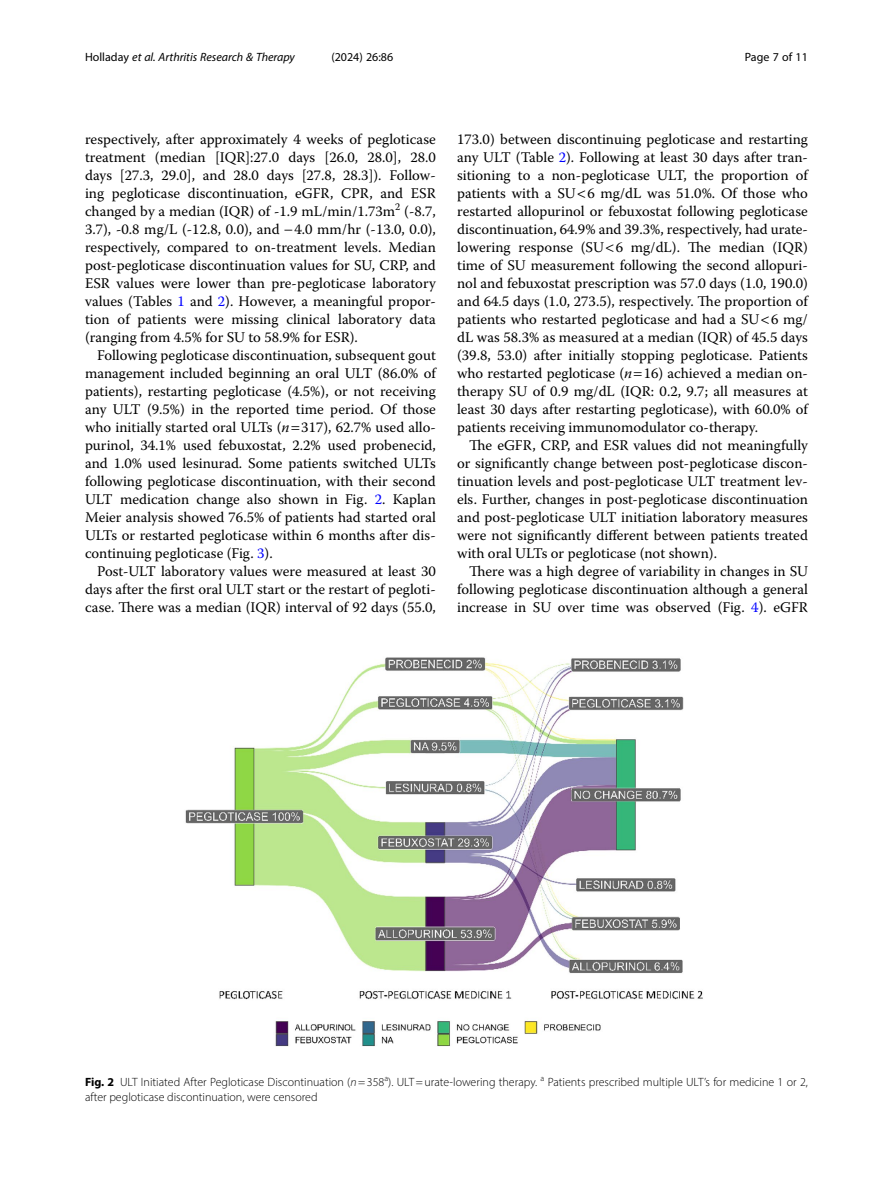
<style>
.page{position:relative;width:893px;height:1191px;background:#fff}
.page>*{position:absolute;margin:0;border:0;box-sizing:border-box;transform-origin:0 0}
.Body_Text_Indent{font:14.7px/18px "Warnock Pro";color:#000;text-align:justify}
.Figure_Caption{font:300 12px/15px "Myriad Pro";color:#000}
.t1{font:italic 12px "Myriad Pro";color:#000}
.t2{font:12px "Myriad Pro";color:#000}
.s1{font-style:normal}
.s2{color:#00f}
.s3{font-style:italic}
.s4{font-weight:700}
</style>
<div class="page">
<img style="left:185px;top:657px;width:518px;height:390px">
<p class="t1" style="left:85px;top:50px;width:211px"><span class="s1">Holladay</span> et al. Arthritis Research &amp; Therapy</p>
<p class="t2" style="left:331px;top:50px;width:63px">(2024) 26:86</p>
<p class="t2" style="left:745px;top:50px;width:65px">Page 7 of 11</p>
<p class="Body_Text_Indent" style="left:85px;top:130px;width:352px">respectively, after approximately 4 weeks of pegloticase treatment (median [IQR]:27.0 days [26.0, 28.0], 28.0 days [27.3, 29.0], and 28.0 days [27.8, 28.3]). Follow&shy;ing pegloticase discontinuation, eGFR, CPR, and ESR changed by a median (IQR) of -1.9 mL/min/1.73m<sup>2</sup> (-8.7, 3.7), -0.8 mg/L (-12.8, 0.0), and −4.0 mm/hr (-13.0, 0.0), respectively, compared to on-treatment levels. Median post-pegloticase discontinuation values for SU, CRP, and ESR values were lower than pre-pegloticase laboratory values (Tables <span class="s2">1</span> and <span class="s2">2</span>). However, a meaningful propor&shy;tion of patients were missing clinical laboratory data (ranging from 4.5% for SU to 58.9% for ESR).</p>
<p class="Body_Text_Indent" style="left:85px;top:346px;width:352px;text-indent:12px">Following pegloticase discontinuation, subsequent gout management included beginning an oral ULT (86.0% of patients), restarting pegloticase (4.5%), or not receiving any ULT (9.5%) in the reported time period. Of those who initially started oral ULTs (<span class="s3">n</span> 317), 62.7% used allo&shy;purinol, 34.1% used febuxostat, 2.2% used probenecid, and 1.0% used lesinurad. Some patients switched ULTs following pegloticase discontinuation, with their second ULT medication change also shown in Fig. <span class="s2">2</span>. Kaplan Meier analysis showed 76.5% of patients had started oral ULTs or restarted pegloticase within 6 months after dis&shy;continuing pegloticase (Fig. <span class="s2">3</span>).</p>
<p class="Body_Text_Indent" style="left:85px;top:562px;width:352px;text-indent:12px">Post-ULT laboratory values were measured at least 30 days after the first oral ULT start or the restart of pegloti&shy;case. There was a median (IQR) interval of 92 days (55.0,</p>
<p class="Body_Text_Indent" style="left:457px;top:130px;width:352px">173.0) between discontinuing pegloticase and restarting any ULT (Table <span class="s2">2</span>). Following at least 30 days after tran&shy;sitioning to a non-pegloticase ULT, the proportion of patients with a SU 6 mg/dL was 51.0%. Of those who restarted allopurinol or febuxostat following pegloticase discontinuation, 64.9% and 39.3%, respectively, had urate&shy;lowering response (SU 6 mg/dL). The median (IQR) time of SU measurement following the second allopuri&shy;nol and febuxostat prescription was 57.0 days (1.0, 190.0) and 64.5 days (1.0, 273.5), respectively. The proportion of patients who restarted pegloticase and had a SU 6 mg/ dL was 58.3% as measured at a median (IQR) of 45.5 days (39.8, 53.0) after initially stopping pegloticase. Patients who restarted pegloticase (<span class="s3">n</span> 16) achieved a median on&shy;therapy SU of 0.9 mg/dL (IQR: 0.2, 9.7; all measures at least 30 days after restarting pegloticase), with 60.0% of patients receiving immunomodulator co-therapy.</p>
<p class="Body_Text_Indent" style="left:457px;top:436px;width:352px;text-indent:12px">The eGFR, CRP, and ESR values did not meaningfully or significantly change between post-pegloticase discon&shy;tinuation levels and post-pegloticase ULT treatment lev&shy;els. Further, changes in post-pegloticase discontinuation and post-pegloticase ULT initiation laboratory measures were not significantly different between patients treated with oral ULTs or pegloticase (not shown).</p>
<p class="Body_Text_Indent" style="left:457px;top:562px;width:352px;text-indent:12px">There was a high degree of variability in changes in SU following pegloticase discontinuation although a general increase in SU over time was observed (Fig. <span class="s2">4</span>). eGFR</p>
<p class="Figure_Caption" style="left:85px;top:1074px;width:724px"><span class="s4">Fig. 2</span> ULT Initiated After Pegloticase Discontinuation (<span class="s3">n</span>=358<sup>a</sup>). ULT=urate-lowering therapy. <sup>a</sup> Patients prescribed multiple ULT’s for medicine 1 or 2, after pegloticase discontinuation, were censored</p>
</div>
